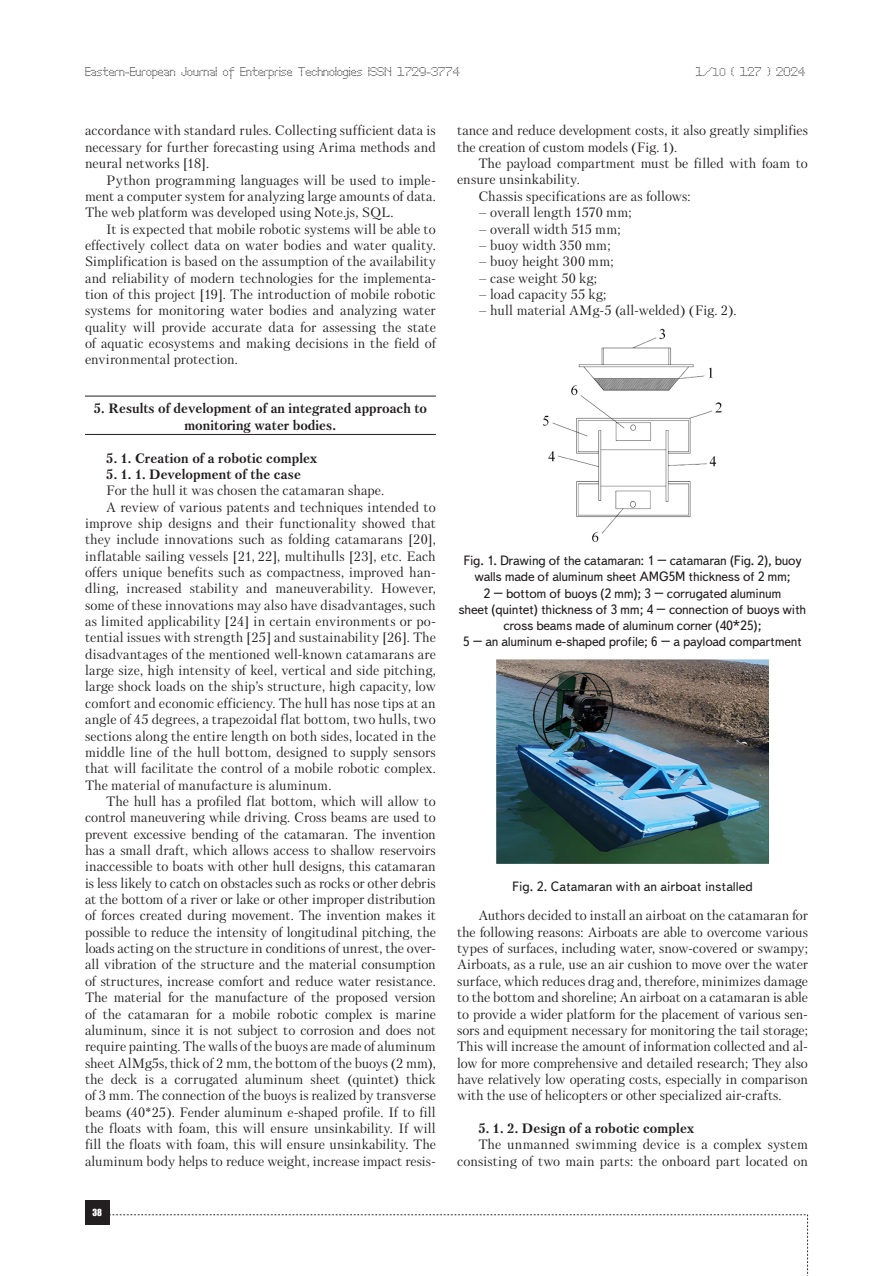
<style>
.page{position:relative;width:893px;height:1276px;background:#fff}
.page>*{position:absolute;margin:0;border:0;box-sizing:border-box;transform-origin:0 0}
.t1{font:13.5px/16.4px "Petersburg C";color:#231f20;text-align:justify}
.t2{font:13.5px/16.2px "Text Book C";letter-spacing:-.02em;color:#231f20;text-align:center}
.t3{font:700 13.5px/16.4px "Petersburg C";color:#231f20;text-align:center}
.t4{font:13.5px "Text Book C";color:#231f20}
.t5{font:12px "Perfo";letter-spacing:.015em;color:#231f20}
.t6{font:9px "Impact";color:#fff}
.s1{font-size:10.5px}
</style>
<div class="page">
<div style="left:85px;top:1200px;width:24px;height:24px;background:#231f20"></div>
<svg style="left:109px;top:1214px;width:699px;height:62px"></svg>
<hr style="left:85px;top:396px;width:351px;height:1px;background:#231f20">
<hr style="left:85px;top:434px;width:351px;height:1px;background:#231f20">
<img style="left:542px;top:329px;width:180px;height:213px">
<img style="left:497px;top:659px;width:271px;height:205px">
<p class="t5" style="left:85px;top:65px;width:376px">Eastern-European Journal of Enterprise Technologies ISSN 1729-3774</p>
<p class="t5" style="left:696px;top:65px;width:111px">1/<span class="s1">10</span> ( 127 ) 2024</p>
<p class="t1" style="left:85px;top:122px;width:352px">accordance with standard rules. Collecting sufficient data is necessary for further forecasting using Arima methods and neural networks [18].</p>
<p class="t1" style="left:85px;top:171px;width:352px;text-indent:21px">Python programming languages will be used to imple&shy;ment a computer system for analyzing large amounts of data.<br>The web platform was developed using Note.js, SQL.</p>
<p class="t1" style="left:85px;top:220px;width:352px;text-indent:21px">It is expected that mobile robotic systems will be able to effectively collect data on water bodies and water quality.<br>Simplification is based on the assumption of the availability and reliability of modern technologies for the implementa&shy;tion of this project [19]. The introduction of mobile robotic systems for monitoring water bodies and analyzing water quality will provide accurate data for assessing the state of aquatic ecosystems and making decisions in the field of environmental protection.</p>
<p class="t3" style="left:94px;top:400px;width:335px">5. Results of development of an integrated approach to monitoring water bodies.</p>
<p class="t3" style="left:106px;top:450px;width:213px">5. 1. Creation of a robotic complex</p>
<p class="t3" style="left:106px;top:466px;width:196px">5. 1. 1. Development of the case</p>
<p class="t1" style="left:106px;top:482px;width:280px">For the hull it was chosen the catamaran shape.</p>
<p class="t1" style="left:106px;top:498px;width:331px">A review of various patents and techniques intended to</p>
<p class="t1" style="left:85px;top:515px;width:352px">improve ship designs and their functionality showed that</p>
<p class="t1" style="left:85px;top:531px;width:352px">they include innovations such as folding catamarans [20],</p>
<p class="t1" style="left:85px;top:547px;width:352px">inflatable sailing vessels [21, 22], multihulls [23], etc. Each</p>
<p class="t1" style="left:85px;top:564px;width:352px">offers unique benefits such as compactness, improved han-</p>
<p class="t1" style="left:85px;top:580px;width:352px">dling, increased stability and maneuverability. However,</p>
<p class="t1" style="left:85px;top:596px;width:352px">some of these innovations may also have disadvantages, such</p>
<p class="t1" style="left:85px;top:613px;width:352px">as limited applicability [24] in certain environments or po-</p>
<p class="t1" style="left:85px;top:629px;width:352px">tential issues with strength [25] and sustainability [26]. The</p>
<p class="t1" style="left:85px;top:646px;width:352px">disadvantages of the mentioned well-known catamarans are</p>
<p class="t1" style="left:85px;top:662px;width:352px">large size, high intensity of keel, vertical and side pitching,</p>
<p class="t1" style="left:85px;top:678px;width:352px">large shock loads on the ship’s structure, high capacity, low</p>
<p class="t1" style="left:85px;top:695px;width:352px">comfort and economic efficiency. The hull has nose tips at an</p>
<p class="t1" style="left:85px;top:711px;width:352px">angle of 45 degrees, a trapezoidal flat bottom, two hulls, two</p>
<p class="t1" style="left:85px;top:727px;width:352px">sections along the entire length on both sides, located in the</p>
<p class="t1" style="left:85px;top:744px;width:352px">middle line of the hull bottom, designed to supply sensors</p>
<p class="t1" style="left:85px;top:760px;width:352px">that will facilitate the control of a mobile robotic complex.</p>
<p class="t1" style="left:85px;top:776px;width:248px">The material of manufacture is aluminum.</p>
<p class="t1" style="left:106px;top:793px;width:331px">The hull has a profiled flat bottom, which will allow to</p>
<p class="t1" style="left:85px;top:809px;width:352px">control maneuvering while driving. Cross beams are used to</p>
<p class="t1" style="left:85px;top:825px;width:352px">prevent excessive bending of the catamaran. The invention</p>
<p class="t1" style="left:85px;top:842px;width:352px">has a small draft, which allows access to shallow reservoirs</p>
<p class="t1" style="left:85px;top:858px;width:352px">inaccessible to boats with other hull designs, this catamaran</p>
<p class="t1" style="left:85px;top:874px;width:352px">is less likely to catch on obstacles such as rocks or other debris</p>
<p class="t1" style="left:85px;top:891px;width:352px">at the bottom of a river or lake or other improper distribution</p>
<p class="t1" style="left:85px;top:907px;width:352px">of forces created during movement. The invention makes it</p>
<p class="t1" style="left:85px;top:923px;width:352px">possible to reduce the intensity of longitudinal pitching, the</p>
<p class="t1" style="left:85px;top:940px;width:352px">loads acting on the structure in conditions of unrest, the over-</p>
<p class="t1" style="left:85px;top:956px;width:352px">all vibration of the structure and the material consumption</p>
<p class="t1" style="left:85px;top:972px;width:352px">of structures, increase comfort and reduce water resistance.</p>
<p class="t1" style="left:85px;top:989px;width:352px">The material for the manufacture of the proposed version</p>
<p class="t1" style="left:85px;top:1005px;width:352px">of the catamaran for a mobile robotic complex is marine</p>
<p class="t1" style="left:85px;top:1022px;width:352px">aluminum, since it is not subject to corrosion and does not</p>
<p class="t1" style="left:85px;top:1038px;width:352px">require painting. The walls of the buoys are made of aluminum</p>
<p class="t1" style="left:85px;top:1054px;width:352px">sheet AlMg5s, thick of 2 mm, the bottom of the buoys (2 mm),</p>
<p class="t1" style="left:85px;top:1071px;width:352px">the deck is a corrugated aluminum sheet (quintet) thick</p>
<p class="t1" style="left:85px;top:1087px;width:352px">of 3 mm. The connection of the buoys is realized by transverse</p>
<p class="t1" style="left:85px;top:1103px;width:352px">beams (40*25). Fender aluminum e-shaped profile. If to fill</p>
<p class="t1" style="left:85px;top:1120px;width:352px">the floats with foam, this will ensure unsinkability. If will</p>
<p class="t1" style="left:85px;top:1136px;width:352px">fill the floats with foam, this will ensure unsinkability. The</p>
<p class="t1" style="left:85px;top:1152px;width:352px">aluminum body helps to reduce weight, increase impact resis-</p>
<p class="t6" style="left:92px;top:1205px;width:11px">38</p>
<p class="t1" style="left:457px;top:122px;width:352px">tance and reduce development costs, it also greatly simplifies the creation of custom models (Fig. 1).</p>
<p class="t1" style="left:478px;top:155px;width:331px">The payload compartment must be filled with foam to</p>
<p class="t1" style="left:457px;top:171px;width:124px">ensure unsinkability.</p>
<p class="t1" style="left:478px;top:188px;width:214px">Chassis specifications are as follows:</p>
<p class="t1" style="left:478px;top:204px;width:155px">– overall length 1570 mm;</p>
<p class="t1" style="left:478px;top:220px;width:144px">– overall width 515 mm;</p>
<p class="t1" style="left:478px;top:237px;width:134px">– buoy width 350 mm;</p>
<p class="t1" style="left:478px;top:253px;width:137px">– buoy height 300 mm;</p>
<p class="t1" style="left:478px;top:269px;width:120px">– case weight 50 kg;</p>
<p class="t1" style="left:478px;top:286px;width:129px">– load capacity 55 kg;</p>
<p class="t1" style="left:478px;top:302px;width:260px">– hull material AMg-5 (all-welded) (Fig. 2).</p>
<p class="t2" style="left:459px;top:552px;width:349px">Fig. 1. Drawing of the catamaran: 1 – catamaran (Fig. 2), buoy walls made of aluminum sheet AMG5M thickness of 2 mm;<br>2 – bottom of buoys (2 mm); 3 – corrugated aluminum<br>sheet (quintet) thickness of 3 mm; 4 – connection of buoys with cross beams made of aluminum corner (40*25);<br>5 – an aluminum e-shaped profile; 6 – a payload compartment</p>
<p class="t4" style="left:512px;top:879px;width:242px">Fig. 2. Catamaran with an airboat installed</p>
<p class="t1" style="left:457px;top:907px;width:352px;text-indent:21px">Authors decided to install an airboat on the catamaran for the following reasons: Airboats are able to overcome various types of surfaces, including water, snow-covered or swampy; Airboats, as a rule, use an air cushion to move over the water surface, which reduces drag and, therefore, minimizes damage to the bottom and shoreline; An airboat on a catamaran is able to provide a wider platform for the placement of various sen&shy;sors and equipment necessary for monitoring the tail storage; This will increase the amount of information collected and al&shy;low for more comprehensive and detailed research; They also have relatively low operating costs, especially in comparison with the use of helicopters or other specialized air-crafts.</p>
<p class="t3" style="left:478px;top:1120px;width:218px">5. 1. 2. Design of a robotic complex</p>
<p class="t1" style="left:457px;top:1136px;width:352px;text-align:right">The unmanned swimming device is a complex system consisting of two main parts: the onboard part located on</p>
</div>
